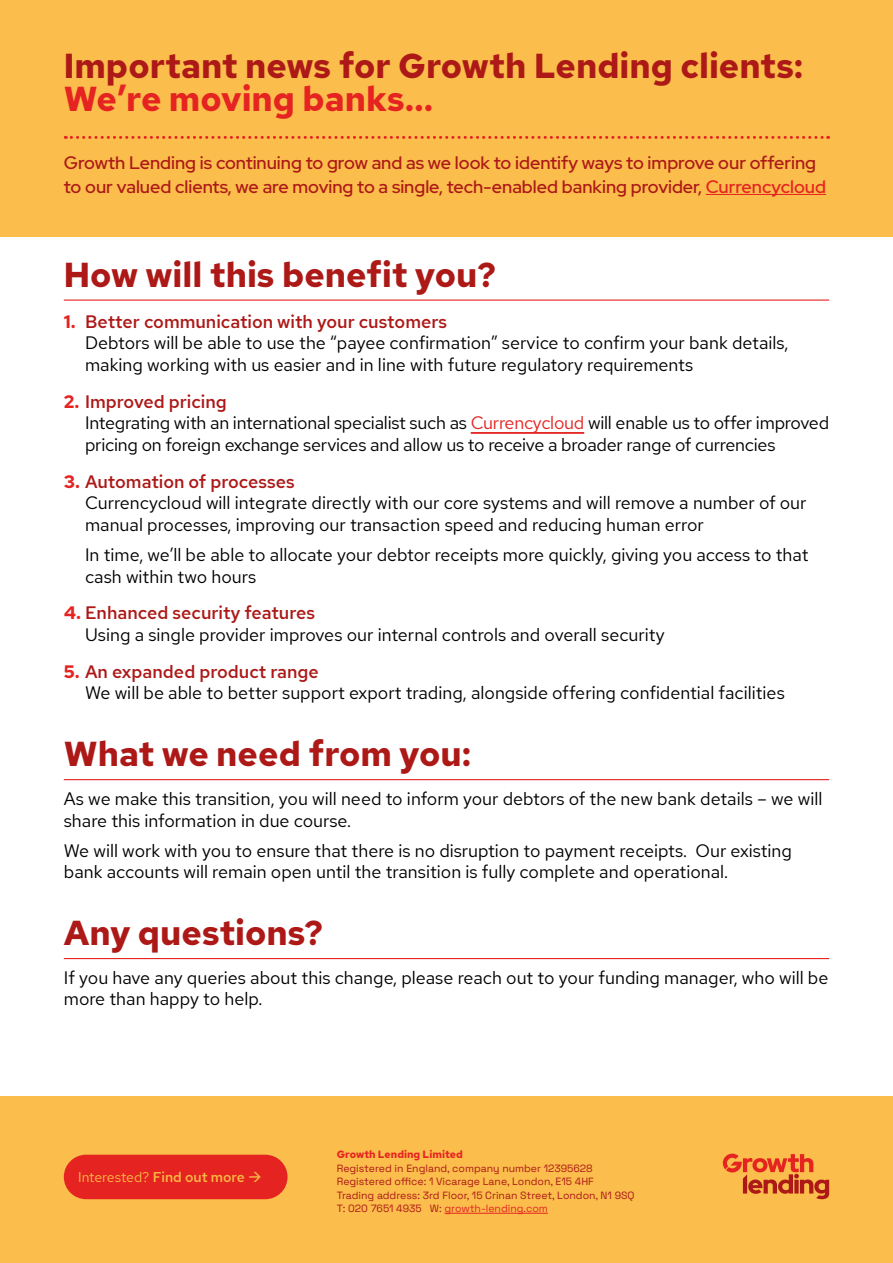
<style>
.page{position:relative;width:893px;height:1263px;background:#fff}
.page>*{position:absolute;margin:0;border:0;box-sizing:border-box;transform-origin:0 0}
.t1{font:700 34.5px "Red Hat Text";color:#ac1917}
.t2{font:700 34.5px "Red Hat Text";color:#e52321}
.t3{font:18px/21.6px "Red Hat Text";color:#000}
.t4{font:500 18px/24px "Red Hat Display";color:#ac1917}
.t5{font:14.1px "Red Hat Text";letter-spacing:-.01em;color:#fbba43}
.t6{font:300 10.5px/13.5px "Space Grotesk";color:#ac1917}
.t7{font:700 10.5px "Red Hat Text";color:#e52321}
.s1{color:#e52321}
.s2{font-weight:700;color:#e52321}
.s3{font-weight:500;color:#ac1917}
.s4{font-weight:500}
</style>
<div class="page">
<hr style="left:64px;top:300px;width:765px;height:1px;background:#e52321">
<hr style="left:470px;top:432px;width:114px;height:2px;background:#e52321">
<hr style="left:64px;top:779px;width:765px;height:1px;background:#e52321">
<hr style="left:64px;top:958px;width:765px;height:1px;background:#e52321">
<div style="left:0;top:0;width:892px;height:236px;background:#fbbd4c"></div>
<svg style="left:65px;top:136px;width:763px;height:3px"></svg>
<hr style="left:706px;top:194px;width:120px;height:1px;background:#e52321">
<div style="left:0;top:1097px;width:892px;height:166px;background:#fbbd4c"></div>
<hr style="left:444px;top:1213px;width:104px;height:1px;background:#e52321">
<svg style="left:722px;top:1154px;width:107px;height:45px"></svg>
<div style="left:64px;top:1155px;width:223px;height:44px;background:#e52321;border-radius:22px"></div>
<h1 class="t1" style="left:64px;top:43px;width:741px">Important news for Growth Lending clients:</h1>
<h1 class="t2" style="left:64px;top:76px;width:371px">We’re moving banks…</h1>
<p class="t4" style="left:64px;top:150px;width:763px">Growth Lending is continuing to grow and as we look to identify ways to improve our offering to our valued clients, we are moving to a single, tech-enabled banking provider, <span class="s1">Currencycloud</span></p>
<h1 class="t1" style="left:64px;top:252px;width:434px">How will this benefit you?</h1>
<p class="t3" style="left:85px;top:310px;width:705px;text-indent:-21px"><span class="s2">1.</span> <span class="s3">Better communication with your customers<br></span>Debtors will be able to use the “payee confirmation” service to confirm your bank details, making working with us easier and in line with future regulatory requirements</p>
<p class="t3" style="left:85px;top:390px;width:745px;text-indent:-21px"><span class="s2">2.</span> <span class="s3">Improved pricing<br></span>Integrating with an international specialist such as <span class="s1">Currencycloud</span> will enable us to offer improved pricing on foreign exchange services and allow us to receive a broader range of currencies</p>
<p class="t3" style="left:85px;top:470px;width:723px;text-indent:-21px"><span class="s2">3.</span> <span class="s3">Automation of processes<br></span>Currencycloud will integrate directly with our core systems and will remove a number of our manual processes, improving our transaction speed and reducing human error</p>
<p class="t3" style="left:85px;top:544px;width:725px">In time, we’ll be able to allocate your debtor receipts more quickly, giving you access to that cash within two hours</p>
<p class="t3" style="left:85px;top:602px;width:581px;text-indent:-21px"><span class="s2">4.</span> <span class="s3">Enhanced security features<br></span>Using a single provider improves our internal controls and overall security</p>
<p class="t3" style="left:85px;top:660px;width:701px;text-indent:-21px"><span class="s2">5.</span> <span class="s3">An expanded product range<br></span>We will be able to better support export trading, alongside offering confidential facilities</p>
<h1 class="t1" style="left:64px;top:731px;width:409px">What we need from you:</h1>
<p class="t3" style="left:64px;top:788px;width:760px">As we make this transition, you will need to inform your debtors of the new bank details – we will share this information in due course.</p>
<p class="t3" style="left:64px;top:839px;width:729px">We will work with you to ensure that there is no disruption to payment receipts. Our existing bank accounts will remain open until the transition is fully complete and operational.</p>
<h1 class="t1" style="left:64px;top:910px;width:261px">Any questions?</h1>
<p class="t3" style="left:64px;top:966px;width:766px">If you have any queries about this change, please reach out to your funding manager, who will be more than happy to help.</p>
<p class="t5" style="left:78px;top:1168px;width:185px">Interested? <span class="s4">Find out more</span> →</p>
<p class="t7" style="left:337px;top:1147px;width:128px">Growth Lending Limited</p>
<p class="t6" style="left:337px;top:1161px;width:299px">Registered in England, company number 12395628<br>Registered office: 1 Vicarage Lane, London, E15 4HF<br>Trading address: 3rd Floor, 15 Crinan Street, London, N1 9SQ T: 020 7651 4935 W: <span class="s1">growth-lending.com</span></p>
</div>
